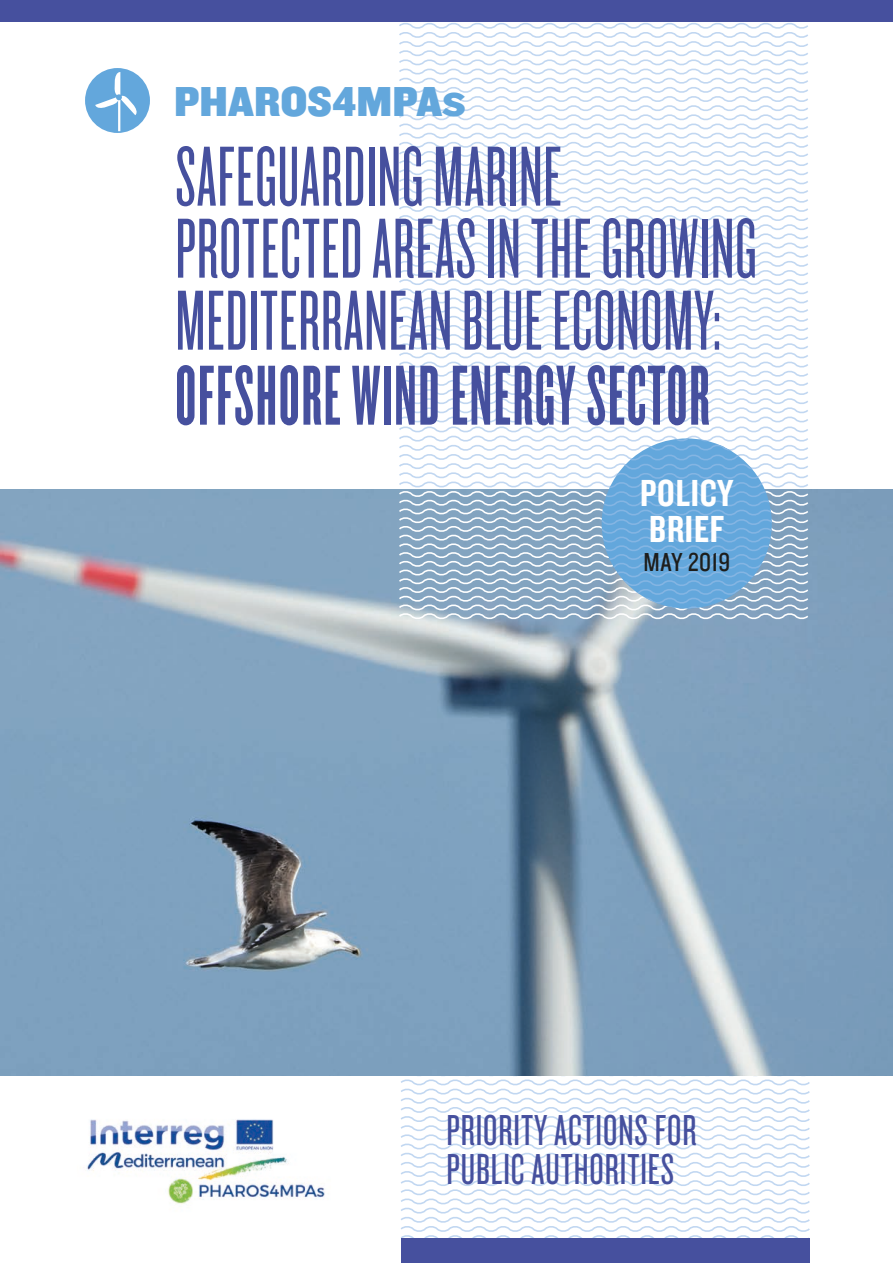
<style>
.page{position:relative;width:893px;height:1263px;background:#fff}
.page>*{position:absolute;margin:0;border:0;box-sizing:border-box;transform-origin:0 0}
.ladillo_XX{font:88.5px/73.1px "Knockout HTF26 Junior Flyweight";letter-spacing:.01em;color:#46509e}
.ladillo_XX-2{font:45px/39px "Knockout HTF27 Junior Bantamwt";letter-spacing:.02em;color:#46509e}
.ladillo_X{font:43.5px "Knockout HTF71 Full Middlewt";color:#63a7dc}
.credit{font:39.15px/36px "Knockout HTF49 Liteweight";letter-spacing:.02em;color:#fff}
.credit-2{font:27px "Knockout HTF29 Junior Liteweight";letter-spacing:.02em;color:#1d1d1b}
.s1{font-family:"Knockout HTF72 Full Cruiserwt";font-size:34.5px}
.s2{font-family:"Knockout HTF66 Full Flyweight"}
</style>
<div class="page">
<svg style="left:401px;top:1076px;width:409px;height:167px"></svg>
<img style="left:0;top:489px;width:893px;height:587px">
<div style="left:0;top:0;width:893px;height:21px;background:#46509e"></div>
<div style="left:401px;top:1239px;width:408px;height:24px;background:#46509e"></div>
<img style="left:86px;top:1119px;width:239px;height:86px">
<div style="left:85px;top:68px;width:65px;height:65px;background:#63a7dc;border-radius:50%"></div>
<svg style="left:95px;top:72px;width:46px;height:59px"></svg>
<svg style="left:397px;top:21px;width:413px;height:600px"></svg>
<p class="ladillo_X" style="left:174px;top:78px;width:294px">PHAROS4MPA<span class="s1">S</span></p>
<p class="ladillo_XX" style="left:175px;top:142px;width:583px">SAFEGUARDING MARINE<br>PROTECTED AREAS IN THE GROWING<br>MEDITERRANEAN BLUE ECONOMY:<br><span class="s2">OFFSHORE WIND ENERGY SECTOR</span></p>
<p class="credit" style="left:640px;top:476px;width:95px">POLICY<br>BRIEF</p>
<p class="credit-2" style="left:643px;top:548px;width:88px">MAY 2019</p>
<p class="ladillo_XX-2" style="left:446px;top:1112px;width:252px">PRIORITY ACTIONS FOR<br>PUBLIC AUTHORITIES</p>
</div>
